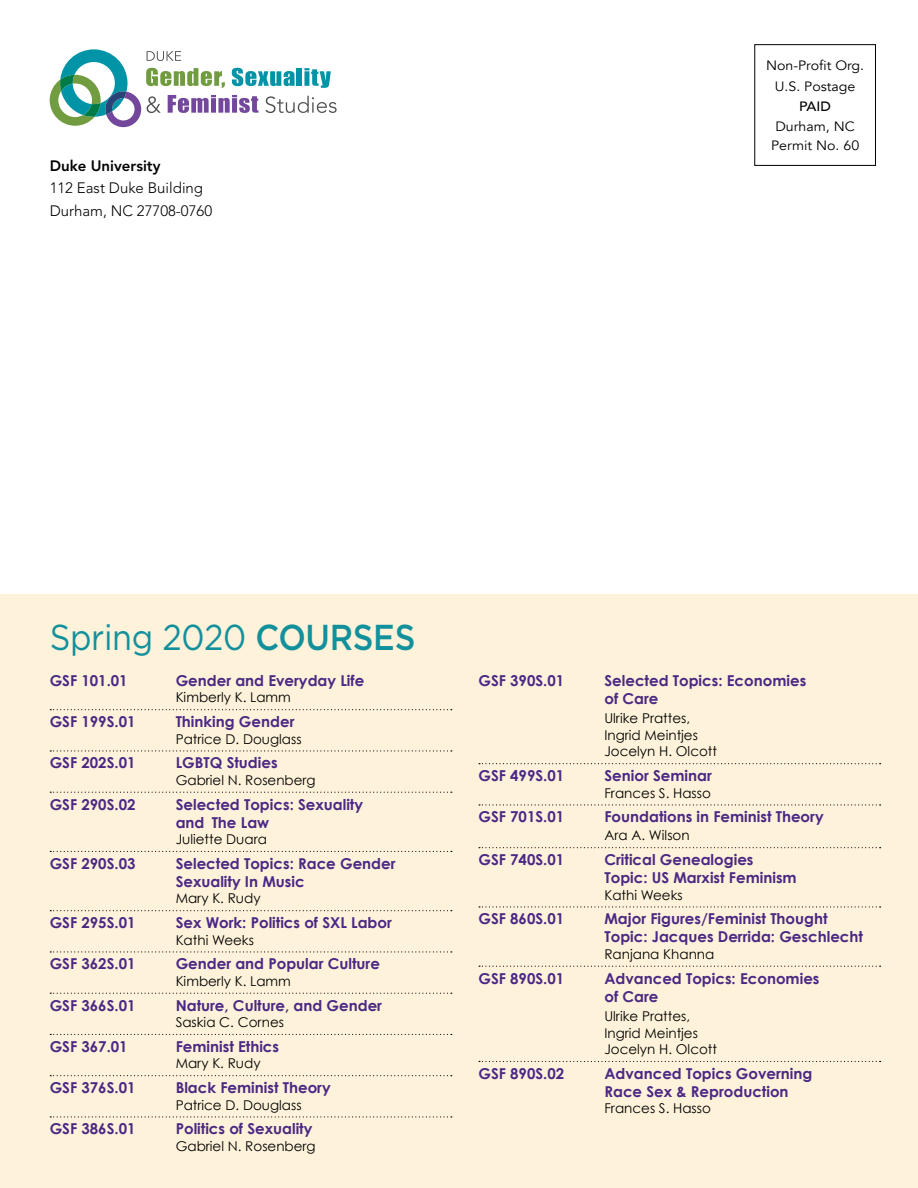
<style>
.page{position:relative;width:918px;height:1188px;background:#fff}
.page>*{position:absolute;margin:0;border:0;box-sizing:border-box;transform-origin:0 0}
.t1{font:36px "Gotham";letter-spacing:-.01em;color:#12909c;scale:.9 1}
.t2{font:700 15px/18px "Century Gothic";color:#4b2884}
.t3{font:300 15px/22.5px "Avenir LT Std";color:#000}
.t4{font:800 15px "Avenir LT Std";color:#000}
.t5{font:13.5px/16.5px "Century Gothic";color:#000}
.t6{font:13.5px/21.3px "Avenir LT Com";color:#000;text-align:center;scale:1.05 1}
.t7{font:500 13.5px "Avenir LT Com";color:#000;scale:1.05 1}
.s1{font-weight:500}
</style>
<div class="page">
<div style="left:754px;top:44px;width:122px;height:122px;border:1px solid #000"></div>
<div style="left:0;top:594px;width:918px;height:594px;background:#fef3da"></div>
<svg style="left:50px;top:709px;width:402px;height:1px"></svg>
<svg style="left:50px;top:750px;width:402px;height:2px"></svg>
<svg style="left:50px;top:792px;width:402px;height:1px"></svg>
<svg style="left:50px;top:851px;width:402px;height:1px"></svg>
<svg style="left:50px;top:910px;width:402px;height:1px"></svg>
<svg style="left:50px;top:951px;width:402px;height:2px"></svg>
<svg style="left:50px;top:993px;width:402px;height:1px"></svg>
<svg style="left:50px;top:1034px;width:402px;height:1px"></svg>
<svg style="left:50px;top:1075px;width:402px;height:1px"></svg>
<svg style="left:50px;top:1116px;width:402px;height:2px"></svg>
<svg style="left:479px;top:763px;width:402px;height:1px"></svg>
<svg style="left:479px;top:804px;width:402px;height:2px"></svg>
<svg style="left:479px;top:847px;width:402px;height:1px"></svg>
<svg style="left:479px;top:906px;width:402px;height:2px"></svg>
<svg style="left:479px;top:966px;width:402px;height:1px"></svg>
<svg style="left:479px;top:1061px;width:402px;height:1px"></svg>
<svg style="left:50px;top:49px;width:287px;height:78px"></svg>
<p class="t4" style="left:50px;top:157px;width:112px">Duke University</p>
<p class="t3" style="left:50px;top:177px;width:164px">112 East Duke Building<br>Durham, NC 27708-0760</p>
<p class="t6" style="left:766px;top:55px;width:95px">Non-Profit Org.<br>U.S. Postage</p>
<p class="t7" style="left:799px;top:98px;width:32px">PAID</p>
<p class="t6" style="left:771px;top:116px;width:85px;line-height:19.8px">Durham, NC<br>Permit No. 60</p>
<h1 class="t1" style="left:50px;top:614px;width:408px">Spring 2020 <span class="s1">COURSES</span></h1>
<p class="t2" style="left:50px;top:671px;width:79px">GSF 101.01</p>
<p class="t2" style="left:176px;top:671px;width:190px">Gender and Everyday Life</p>
<p class="t5" style="left:176px;top:689px;width:117px">Kimberly K. Lamm</p>
<p class="t2" style="left:50px;top:712px;width:87px">GSF 199S.01</p>
<p class="t2" style="left:176px;top:712px;width:120px">Thinking Gender</p>
<p class="t5" style="left:176px;top:730px;width:127px">Patrice D. Douglass</p>
<p class="t2" style="left:50px;top:754px;width:87px">GSF 202S.01</p>
<p class="t2" style="left:176px;top:754px;width:103px">LGBTQ Studies</p>
<p class="t5" style="left:176px;top:772px;width:142px">Gabriel N. Rosenberg</p>
<p class="t2" style="left:50px;top:795px;width:87px">GSF 290S.02</p>
<p class="t2" style="left:176px;top:795px;width:189px">Selected Topics: Sexuality and The Law</p>
<p class="t5" style="left:176px;top:831px;width:93px">Juliette Duara</p>
<p class="t2" style="left:50px;top:854px;width:87px">GSF 290S.03</p>
<p class="t2" style="left:176px;top:854px;width:221px">Selected Topics: Race Gender<br>Sexuality In Music</p>
<p class="t5" style="left:176px;top:890px;width:87px">Mary K. Rudy</p>
<p class="t2" style="left:50px;top:913px;width:87px">GSF 295S.01</p>
<p class="t2" style="left:176px;top:913px;width:218px">Sex Work: Politics of SXL Labor</p>
<p class="t5" style="left:176px;top:931px;width:80px">Kathi Weeks</p>
<p class="t2" style="left:50px;top:955px;width:87px">GSF 362S.01</p>
<p class="t2" style="left:176px;top:955px;width:206px">Gender and Popular Culture</p>
<p class="t5" style="left:176px;top:973px;width:117px">Kimberly K. Lamm</p>
<p class="t2" style="left:50px;top:996px;width:87px">GSF 366S.01</p>
<p class="t2" style="left:176px;top:996px;width:208px">Nature, Culture, and Gender</p>
<p class="t5" style="left:176px;top:1014px;width:110px">Saskia C. Cornes</p>
<p class="t2" style="left:50px;top:1037px;width:79px">GSF 367.01</p>
<p class="t2" style="left:176px;top:1037px;width:105px">Feminist Ethics</p>
<p class="t5" style="left:176px;top:1055px;width:87px">Mary K. Rudy</p>
<p class="t2" style="left:50px;top:1078px;width:87px">GSF 376S.01</p>
<p class="t2" style="left:176px;top:1078px;width:157px">Black Feminist Theory</p>
<p class="t5" style="left:176px;top:1096px;width:127px">Patrice D. Douglass</p>
<p class="t2" style="left:50px;top:1120px;width:87px">GSF 386S.01</p>
<p class="t2" style="left:176px;top:1120px;width:138px">Politics of Sexuality</p>
<p class="t5" style="left:176px;top:1138px;width:142px">Gabriel N. Rosenberg</p>
<p class="t2" style="left:478px;top:671px;width:87px">GSF 390S.01</p>
<p class="t2" style="left:604px;top:671px;width:203px">Selected Topics: Economies of Care</p>
<p class="t5" style="left:604px;top:710px;width:114px">Ulrike Prattes,<br>Ingrid Meintjes<br>Jocelyn H. Olcott</p>
<p class="t2" style="left:478px;top:766px;width:87px">GSF 499S.01</p>
<p class="t2" style="left:604px;top:766px;width:109px">Senior Seminar</p>
<p class="t5" style="left:604px;top:784px;width:108px">Frances S. Hasso</p>
<p class="t2" style="left:478px;top:808px;width:87px">GSF 701S.01</p>
<p class="t2" style="left:604px;top:808px;width:221px">Foundations in Feminist Theory</p>
<p class="t5" style="left:604px;top:827px;width:87px">Ara A. Wilson</p>
<p class="t2" style="left:478px;top:850px;width:87px">GSF 740S.01</p>
<p class="t2" style="left:604px;top:850px;width:194px">Critical Genealogies<br>Topic: US Marxist Feminism</p>
<p class="t5" style="left:604px;top:886px;width:80px">Kathi Weeks</p>
<p class="t2" style="left:478px;top:910px;width:87px">GSF 860S.01</p>
<p class="t2" style="left:604px;top:910px;width:260px">Major Figures/Feminist Thought<br>Topic: Jacques Derrida: Geschlecht</p>
<p class="t5" style="left:604px;top:946px;width:111px">Ranjana Khanna</p>
<p class="t2" style="left:478px;top:969px;width:87px">GSF 890S.01</p>
<p class="t2" style="left:604px;top:969px;width:217px">Advanced Topics: Economies of Care</p>
<p class="t5" style="left:604px;top:1008px;width:114px">Ulrike Prattes,<br>Ingrid Meintjes<br>Jocelyn H. Olcott</p>
<p class="t2" style="left:478px;top:1064px;width:87px">GSF 890S.02</p>
<p class="t2" style="left:604px;top:1064px;width:209px">Advanced Topics Governing<br>Race Sex &amp; Reproduction</p>
<p class="t5" style="left:604px;top:1100px;width:108px">Frances S. Hasso</p>
</div>
